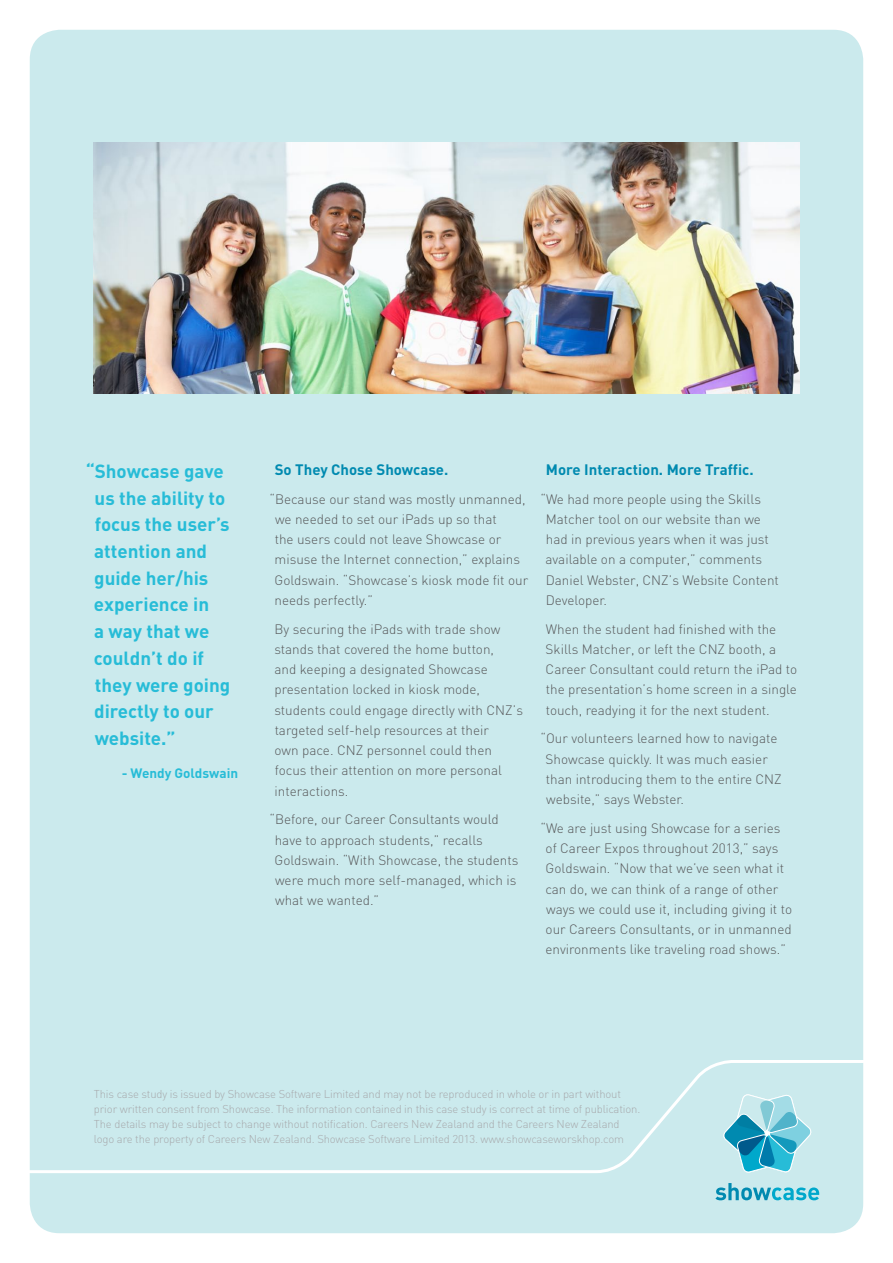
<style>
.page{position:relative;width:893px;height:1263px;background:#fff}
.page>*{position:absolute;margin:0;border:0;box-sizing:border-box;transform-origin:0 0}
.t1{font:700 18.9px/26.7px "DIN";color:#27bcd7}
.t2{font:700 15px "DIN";color:#008ab0}
.t3{font:300 13.5px/20.2px "DIN";color:#58595b}
.t4{font:700 13.5px "DIN";color:#27bcd7}
.t5{font:300 11.25px/15px "DIN";letter-spacing:-.015em;color:#a7a9ac}
</style>
<div class="page">
<div style="left:30px;top:30px;width:833px;height:1203px;background:#cbeaed;border-radius:30px"></div>
<img style="left:94px;top:142px;width:705px;height:251px">
<svg style="left:29px;top:1058px;width:835px;height:117px"></svg>
<svg style="left:715px;top:1183px;width:104px;height:17px"></svg>
<svg style="left:723px;top:1094px;width:89px;height:79px"></svg>
<h1 class="t1" style="left:94px;top:457px;width:138px;text-indent:-8px">“Showcase gave us the ability to focus the user’s attention and guide her/his experience in<br>a way that we couldn’t do if they were going directly to our website.”</h1>
<p class="t4" style="left:122px;top:764px;width:118px">- Wendy Goldswain</p>
<p class="t2" style="left:275px;top:460px;width:175px">So They Chose Showcase.</p>
<p class="t3" style="left:275px;top:488px;width:255px;text-indent:-5px">“Because our stand was mostly unmanned, we needed to set our iPads up so that<br>the users could not leave Showcase or misuse the Internet connection,” explains Goldswain. “Showcase’s kiosk mode fit our needs perfectly.”</p>
<p class="t3" style="left:274px;top:618px;width:250px">By securing the iPads with trade show stands that covered the home button,<br>and keeping a designated Showcase presentation locked in kiosk mode, students could engage directly with CNZ’s targeted self-help resources at their<br>own pace. CNZ personnel could then focus their attention on more personal interactions.</p>
<p class="t3" style="left:275px;top:809px;width:245px;text-indent:-5px">“Before, our Career Consultants would have to approach students,” recalls Goldswain. “With Showcase, the students were much more self-managed, which is what we wanted.”</p>
<p class="t2" style="left:546px;top:460px;width:209px">More Interaction. More Traffic.</p>
<p class="t3" style="left:546px;top:488px;width:235px;text-indent:-5px">“We had more people using the Skills<br>Matcher tool on our website than we had in previous years when it was just available on a computer,” comments<br>Daniel Webster, CNZ’s Website Content<br>Developer.</p>
<p class="t3" style="left:546px;top:618px;width:253px">When the student had finished with the Skills Matcher, or left the CNZ booth, a Career Consultant could return the iPad to the presentation’s home screen in a single touch, readying it for the next student.</p>
<p class="t3" style="left:546px;top:728px;width:238px;text-indent:-5px">“Our volunteers learned how to navigate Showcase quickly. It was much easier than introducing them to the entire CNZ website,” says Webster.</p>
<p class="t3" style="left:545px;top:818px;width:248px;text-indent:-5px">“We are just using Showcase for a series of Career Expos throughout 2013,” says Goldswain. “Now that we’ve seen what it can do, we can think of a range of other ways we could use it, including giving it to our Careers Consultants, or in unmanned environments like traveling road shows.”</p>
<p class="t5" style="left:94px;top:1086px;width:548px">This case study is issued by Showcase Software Limited and may not be reproduced in whole or in part without prior written consent from Showcase. The information contained in this case study is correct at time of publication.<br>The details may be subject to change without notification. Careers New Zealand and the Careers New Zealand logo are the property of Careers New Zealand. Showcase Software Limited 2013. www.showcaseworskhop.com</p>
</div>
